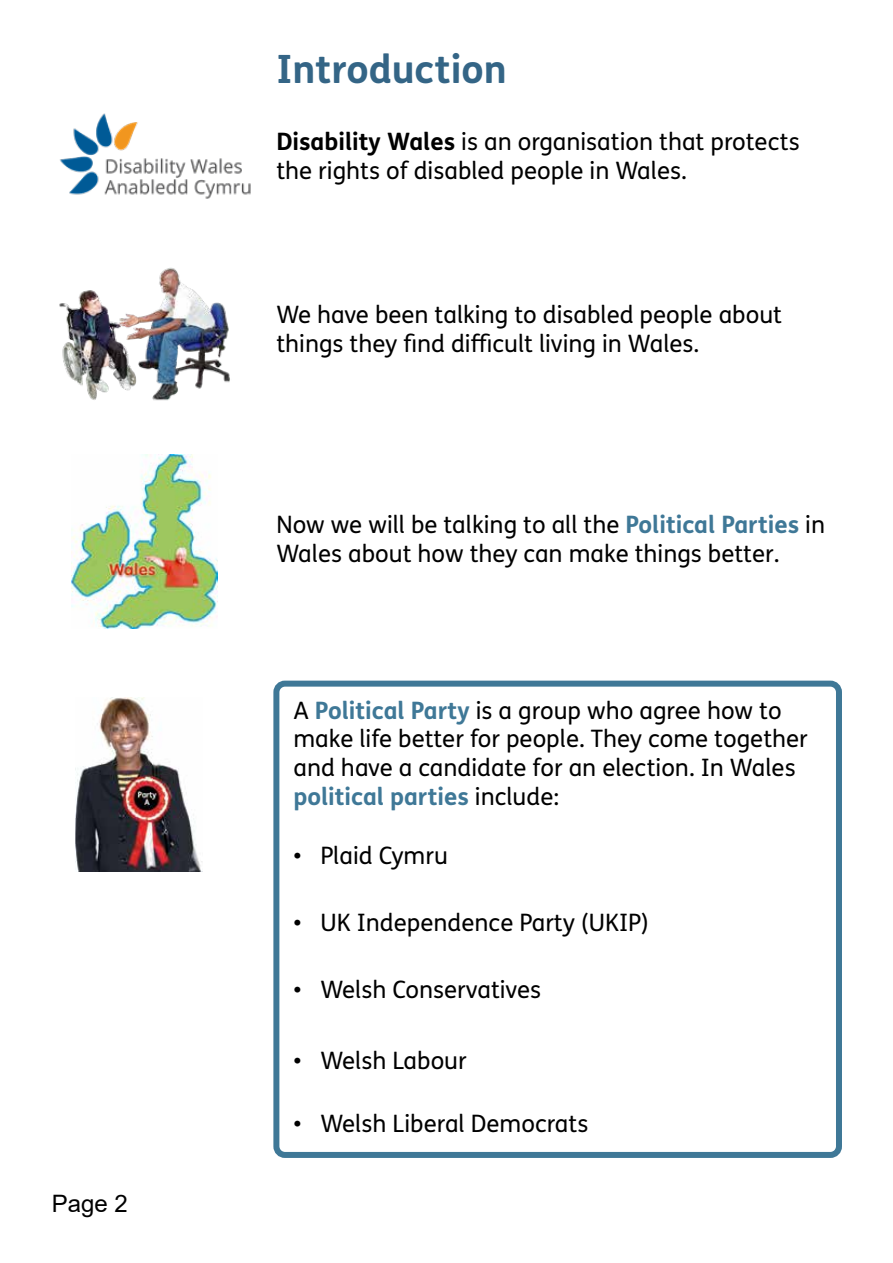
<style>
.page{position:relative;width:893px;height:1263px;background:#fff}
.page>*{position:absolute;margin:0;border:0;box-sizing:border-box;transform-origin:0 0}
.t1{font:700 39px "FS Me Pro";color:#346586}
.t2{font:24px/28.8px "FS Me Pro";color:#000}
.t3{font:24px "Arial";color:#000}
.s1{font-weight:700}
.s2{font-weight:700;color:#3f7897}
</style>
<div class="page">
<img style="left:59px;top:267px;width:171px;height:134px">
<img style="left:60px;top:113px;width:191px;height:86px">
<img style="left:72px;top:454px;width:146px;height:174px">
<div style="left:273px;top:681px;width:569px;height:477px;border:6px solid #3f7897;border-radius:9px"></div>
<img style="left:75px;top:697px;width:127px;height:174px">
<p class="t3" style="left:52px;top:1187px;width:78px">Page 2</p>
<p class="t1" style="left:276px;top:39px;width:232px">Introduction</p>
<p class="t2" style="left:276px;top:127px;width:525px"><span class="s1">Disability Wales</span> is an organisation that protects the rights of disabled people in Wales.</p>
<p class="t2" style="left:276px;top:299px;width:507px">We have been talking to disabled people about things they fnd difcult living in Wales.</p>
<p class="t2" style="left:276px;top:510px;width:550px">Now we will be talking to all the <span class="s2">Political Parties</span> in<br>Wales about how they can make things better.</p>
<p class="t2" style="left:293px;top:695px;width:516px">A <span class="s2">Political Party</span> is a group who agree how to make life better for people. They come together and have a candidate for an election. In Wales <span class="s2">political parties</span> include:</p>
<p class="t2" style="left:293px;top:840px;width:156px">• Plaid Cymru</p>
<p class="t2" style="left:293px;top:907px;width:357px">• UK Independence Party (UKIP)</p>
<p class="t2" style="left:293px;top:974px;width:249px">• Welsh Conservatives</p>
<p class="t2" style="left:293px;top:1046px;width:175px">• Welsh Labour</p>
<p class="t2" style="left:293px;top:1108px;width:296px">• Welsh Liberal Democrats</p>
</div>
